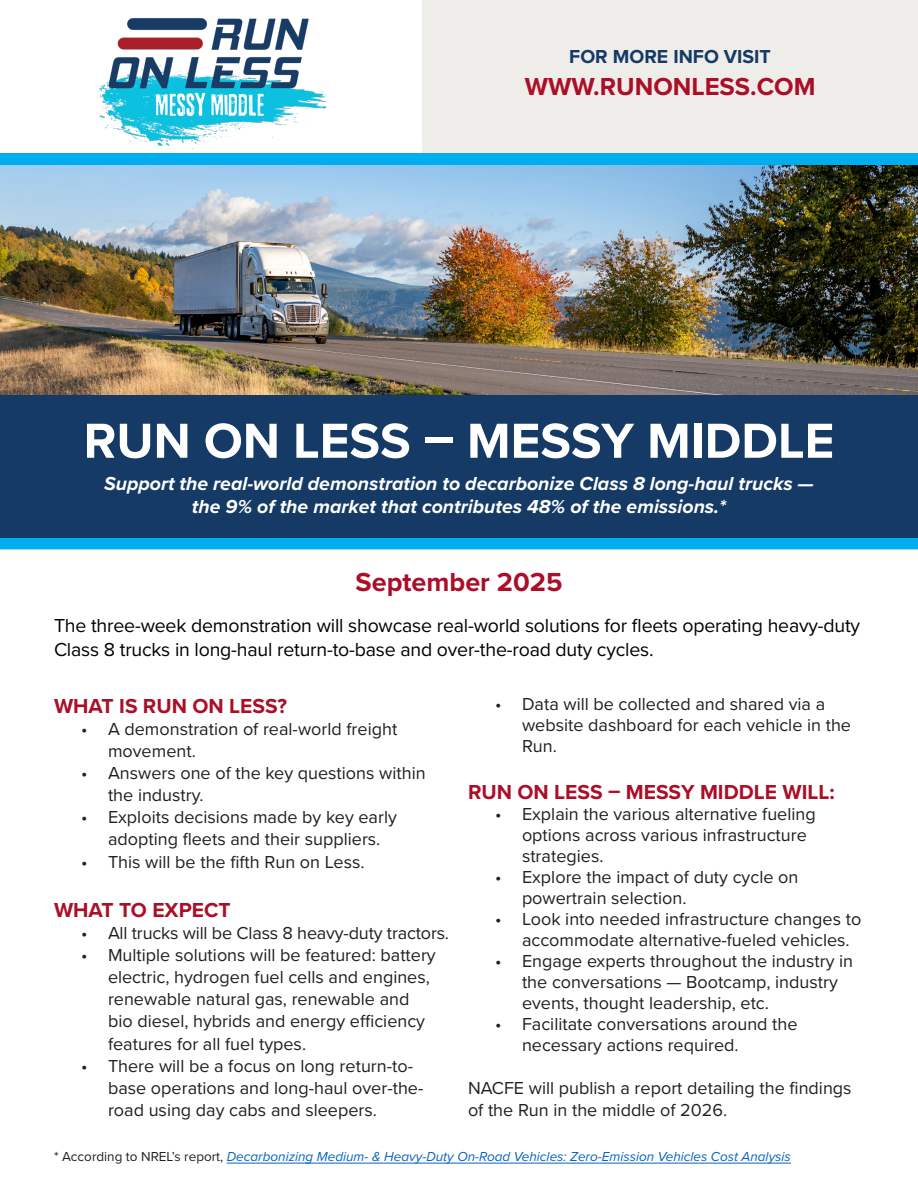
<style>
.page{position:relative;width:918px;height:1188px;background:#fff}
.page>*{position:absolute;margin:0;border:0;box-sizing:border-box;transform-origin:0 0}
.t1{font:700 51px "Proxima Nova";color:#fff}
.t2{font:700 27px "Proxima Nova";color:#ab0f28}
.t3{font:700 25.5px "Proxima Nova";color:#ab0f28}
.t4{font:700 21px "Proxima Nova";color:#ab0f28}
.t5{font:19.5px/23.4px "Proxima Nova";letter-spacing:-.01em;color:#000}
.t6{font:italic 700 19.5px/23.4px "Proxima Nova";color:#fff;text-align:center}
.t7{font:700 19.5px "Proxima Nova";color:#143a65}
.t8{font:18px/22.2px "Proxima Nova";color:#231f20}
.t9{font:italic 13.5px "Proxima Nova";color:#0563c1}
.s1{font-style:normal;color:#231f20}
</style>
<div class="page">
<img style="left:0;top:165px;width:918px;height:230px">
<div style="left:0;top:153px;width:918px;height:12px;background:#00aeef"></div>
<div style="left:422px;top:0;width:496px;height:153px;background:#efedea"></div>
<div style="left:0;top:537px;width:918px;height:12px;background:#00aeef"></div>
<img style="left:98px;top:18px;width:229px;height:131px">
<div style="left:0;top:395px;width:918px;height:143px;background:#143a65"></div>
<hr style="left:227px;top:1163px;width:564px;height:1px;background:#0563c1">
<p class="t7" style="left:569px;top:42px;width:203px">FOR MORE INFO VISIT</p>
<p class="t3" style="left:525px;top:67px;width:292px">WWW.RUNONLESS.COM</p>
<p class="t1" style="left:84px;top:403px;width:752px">RUN ON LESS – MESSY MIDDLE</p>
<p class="t6" style="left:104px;top:471px;width:711px">Support the real-world demonstration to decarbonize Class 8 long-haul trucks — the 9% of the market that contributes 48% of the emissions.*</p>
<p class="t2" style="left:356px;top:562px;width:208px">September 2025</p>
<p class="t5" style="left:54px;top:613px;width:808px">The three-week demonstration will showcase real-world solutions for fleets operating heavy-duty<br>Class 8 trucks in long-haul return-to-base and over-the-road duty cycles.</p>
<p class="t8" style="left:522px;top:693px;width:331px;line-height:21px;text-indent:-27px">• Data will be collected and shared via a website dashboard for each vehicle in the<br>Run.</p>
<p class="t4" style="left:468px;top:776px;width:368px">RUN ON LESS – MESSY MIDDLE WILL:</p>
<p class="t8" style="left:522px;top:803px;width:295px;line-height:21px;text-indent:-27px">• Explain the various alternative fueling options across various infrastructure strategies.</p>
<p class="t8" style="left:522px;top:866px;width:278px;line-height:21px;text-indent:-27px">• Explore the impact of duty cycle on powertrain selection.</p>
<p class="t8" style="left:522px;top:908px;width:341px;line-height:21px;text-indent:-27px">• Look into needed infrastructure changes to accommodate alternative-fueled vehicles.</p>
<p class="t8" style="left:522px;top:950px;width:333px;line-height:21px;text-indent:-27px">• Engage experts throughout the industry in the conversations — Bootcamp, industry events, thought leadership, etc.</p>
<p class="t8" style="left:522px;top:1013px;width:277px;line-height:21px;text-indent:-27px">• Facilitate conversations around the necessary actions required.</p>
<p class="t8" style="left:468px;top:1077px;width:385px;line-height:21.6px">NACFE will publish a report detailing the findings of the Run in the middle of 2026.</p>
<p class="t9" style="left:54px;top:1146px;width:738px"><span class="s1">* According to NREL’s report,</span> Decarbonizing Medium- &amp; Heavy-Duty On-Road Vehicles: Zero-Emission Vehicles Cost Analysis</p>
<p class="t4" style="left:54px;top:690px;width:235px">WHAT IS RUN ON LESS?</p>
<p class="t8" style="left:108px;top:717px;width:291px;text-indent:-27px">• A demonstration of real-world freight movement.</p>
<p class="t8" style="left:108px;top:761px;width:319px;text-indent:-27px">• Answers one of the key questions within the industry.</p>
<p class="t8" style="left:81px;top:805px;width:317px;text-align:center">• Exploits decisions made by key early adopting fleets and their suppliers.</p>
<p class="t8" style="left:81px;top:850px;width:285px">• This will be the fifth Run on Less.</p>
<p class="t4" style="left:54px;top:894px;width:178px">WHAT TO EXPECT</p>
<p class="t8" style="left:81px;top:921px;width:370px">• All trucks will be Class 8 heavy-duty tractors.</p>
<p class="t8" style="left:108px;top:943px;width:329px;text-indent:-27px">• Multiple solutions will be featured: battery electric, hydrogen fuel cells and engines, renewable natural gas, renewable and bio diesel, hybrids and energy efficiency features for all fuel types.</p>
<p class="t8" style="left:108px;top:1054px;width:317px;text-indent:-27px">• There will be a focus on long return-to&shy;base operations and long-haul over-the&shy;road using day cabs and sleepers.</p>
</div>
